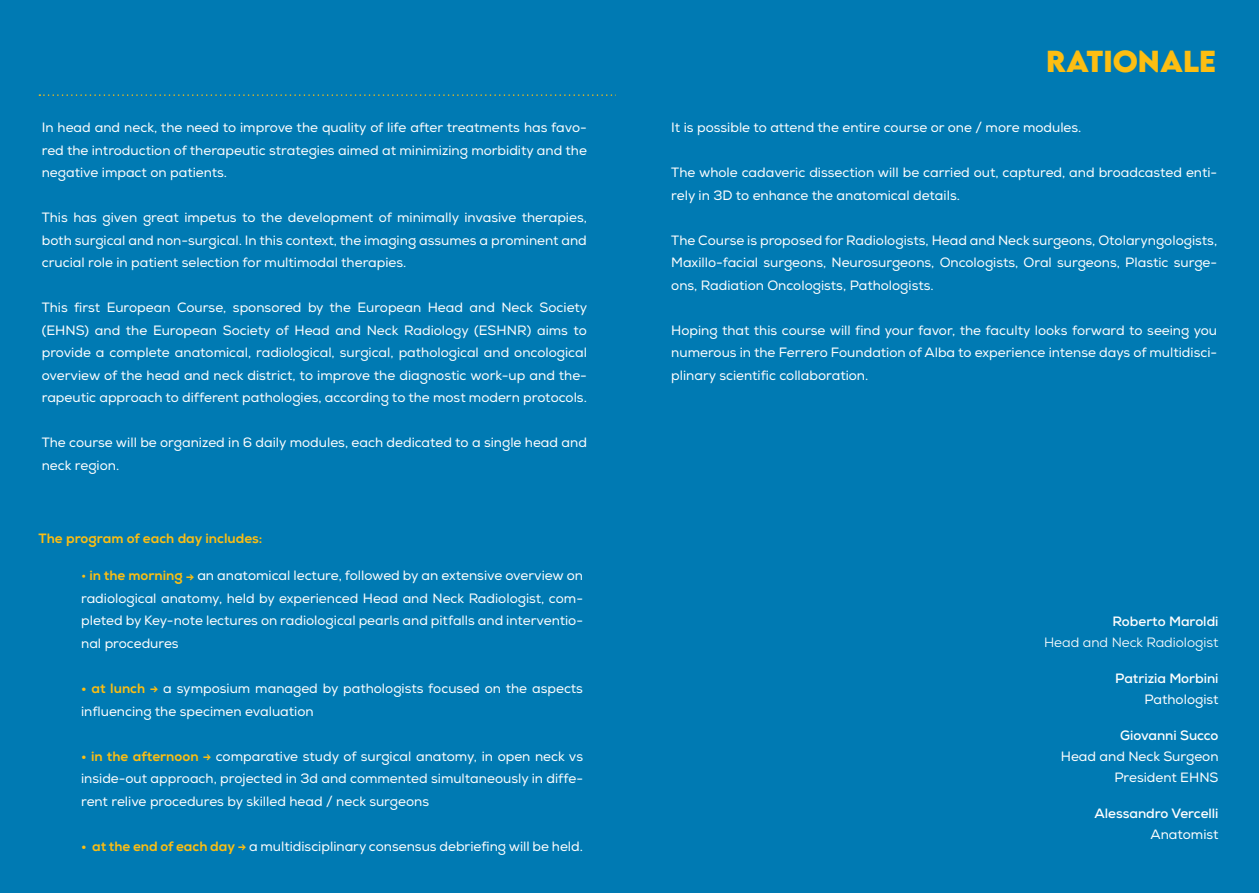
<style>
.page{position:relative;width:1259px;height:893px;background:#fff}
.page>*{position:absolute;margin:0;border:0;box-sizing:border-box;transform-origin:0 0}
.t1{font:700 27px "LEMONMILK";color:#fdbe12}
.t2{font:13.5px/22.5px "Nexa";color:#fff;text-align:justify}
.t3{font:700 13.5px "Nexa";color:#fff}
.t4{font:800 13.5px "Nexa";color:#fdbe12}
.t5{font:800 13.5px/22.5px "Nexa";color:#fff;text-align:right}
.t6{font:13.5px "Nexa";color:#fff}
.s1{color:#fdbe12}
.s2{font-weight:800;color:#fdbe12}
.s3{font-weight:400}
</style>
<div class="page">
<div style="left:0;top:0;width:629px;height:893px;background:#007ab3"></div>
<svg style="left:39px;top:94px;width:577px;height:2px"></svg>
<div style="left:629px;top:0;width:630px;height:893px;background:#007ab3"></div>
<p class="t2" style="left:42px;top:117px;width:547px">In head and neck, the need to improve the quality of life after treatments has favo&shy;red the introduction of therapeutic strategies aimed at minimizing morbidity and the negative impact on patients.</p>
<p class="t2" style="left:42px;top:207px;width:546px">This has given great impetus to the development of minimally invasive therapies, both surgical and non-surgical. In this context, the imaging assumes a prominent and crucial role in patient selection for multimodal therapies.</p>
<p class="t2" style="left:42px;top:297px;width:547px">This first European Course, sponsored by the European Head and Neck Society (EHNS) and the European Society of Head and Neck Radiology (ESHNR) aims to provide a complete anatomical, radiological, surgical, pathological and oncological overview of the head and neck district, to improve the diagnostic work-up and the&shy;rapeutic approach to different pathologies, according to the most modern protocols.</p>
<p class="t2" style="left:42px;top:432px;width:546px">The course will be organized in 6 daily modules, each dedicated to a single head and neck region.</p>
<p class="t4" style="left:39px;top:530px;width:225px">The program of each day includes:</p>
<p class="t2" style="left:81px;top:565px;width:503px"><span class="s1">•</span> <span class="s2">in the morning →</span> an anatomical lecture, followed by an extensive overview on radiological anatomy, held by experienced Head and Neck Radiologist, com&shy;pleted by Key-note lectures on radiological pearls and pitfalls and interventio&shy;nal procedures</p>
<p class="t2" style="left:81px;top:677px;width:503px"><span class="s2">• at lunch →</span> a symposium managed by pathologists focused on the aspects influencing the specimen evaluation</p>
<p class="t2" style="left:81px;top:745px;width:503px"><span class="s2">• in the afternoon →</span> comparative study of surgical anatomy, in open neck vs inside-out approach, projected in 3d and commented simultaneously in diffe&shy;rent relive procedures by skilled head / neck surgeons</p>
<p class="t2" style="left:81px;top:835px;width:503px"><span class="s2">• at the end of each day →</span> a multidisciplinary consensus debriefing will be held.</p>
<p class="t1" style="left:1046px;top:43px;width:171px">RaTiONalE</p>
<p class="t2" style="left:671px;top:117px;width:412px">It is possible to attend the entire course or one / more modules.</p>
<p class="t2" style="left:671px;top:162px;width:547px">The whole cadaveric dissection will be carried out, captured, and broadcasted enti&shy;rely in 3D to enhance the anatomical details.</p>
<p class="t2" style="left:671px;top:229px;width:547px">The Course is proposed for Radiologists, Head and Neck surgeons, Otolaryngologists, Maxillo-facial surgeons, Neurosurgeons, Oncologists, Oral surgeons, Plastic surge&shy;ons, Radiation Oncologists, Pathologists.</p>
<p class="t2" style="left:671px;top:319px;width:547px">Hoping that this course will find your favor, the faculty looks forward to seeing you numerous in the Ferrero Foundation of Alba to experience intense days of multidisci&shy;plinary scientific collaboration.</p>
<p class="t2" style="left:1042px;top:610px;width:177px">Head and Neck Radiologist</p>
<p class="t3" style="left:1112px;top:613px;width:107px">Roberto Maroldi</p>
<p class="t6" style="left:1044px;top:634px;width:176px">Head and Neck Radiologist</p>
<p class="t3" style="left:1115px;top:670px;width:105px">Patrizia Morbini</p>
<p class="t2" style="left:1144px;top:688px;width:76px">Pathologist</p>
<p class="t3" style="left:1120px;top:727px;width:100px">Giovanni Succo</p>
<p class="t2" style="left:1061px;top:745px;width:159px">Head and Neck Surgeon</p>
<p class="t2" style="left:1114px;top:766px;width:106px">President EHNS</p>
<p class="t3" style="left:1094px;top:805px;width:126px">Alessandro Vercelli</p>
<p class="t2" style="left:1150px;top:823px;width:70px">Anatomist</p>
<p class="t5" style="left:1092px;top:745px;width:127px">Alessandro Vercelli<br><span class="s3">Anatomist</span></p>
</div>
